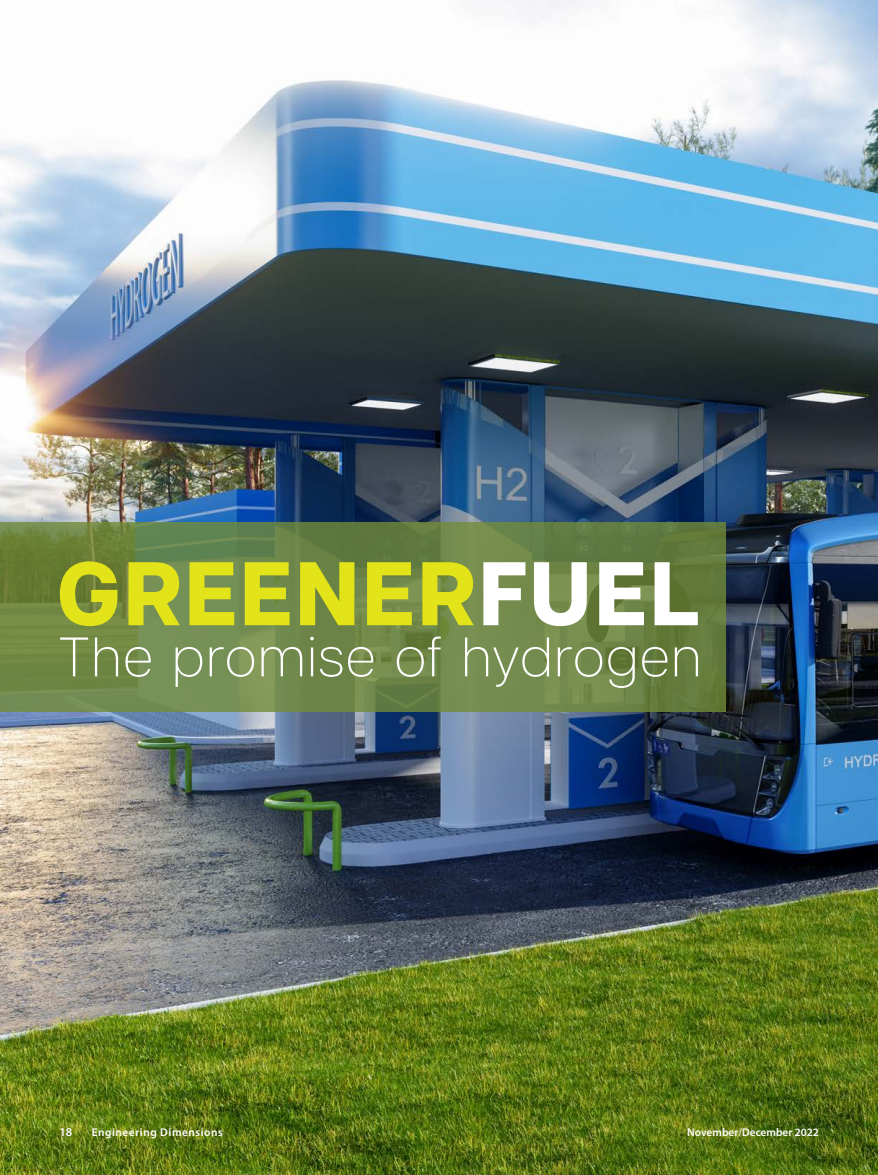
<style>
.page{position:relative;width:878px;height:1175px;background:#fff}
.page>*{position:absolute;margin:0;border:0;box-sizing:border-box;transform-origin:0 0}
.Contents_Body_Tab_20{font:800 90px "Articulat CF";letter-spacing:.04em;color:#e2e318}
.Contents_Body_Tab_20-2{font:200 55.5px "Articulat CF";letter-spacing:.035em;color:#fff}
.t1{font:600 12px "Myriad Pro";color:#fff}
.t2{font:600 11.25px "Myriad Pro";letter-spacing:.05em;color:#fff}
.t3{font:600 11.25px "Myriad Pro";color:#fff}
.s1{color:#fff}
</style>
<div class="page">
<img style="left:0;top:1px;width:878px;height:1173px">
<svg style="left:0;top:522px;width:725px;height:189px;background:#6d8647"></svg>
<p class="Contents_Body_Tab_20" style="left:57px;top:527px;width:645px">GREENER<span class="s1">FUEL</span></p>
<p class="Contents_Body_Tab_20-2" style="left:58px;top:617px;width:644px">The promise of hydrogen</p>
<p class="t1" style="left:59px;top:1124px;width:14px">18</p>
<p class="t2" style="left:92px;top:1124px;width:132px">Engineering Dimensions</p>
<p class="t3" style="left:687px;top:1124px;width:133px">November/December 2022</p>
</div>
